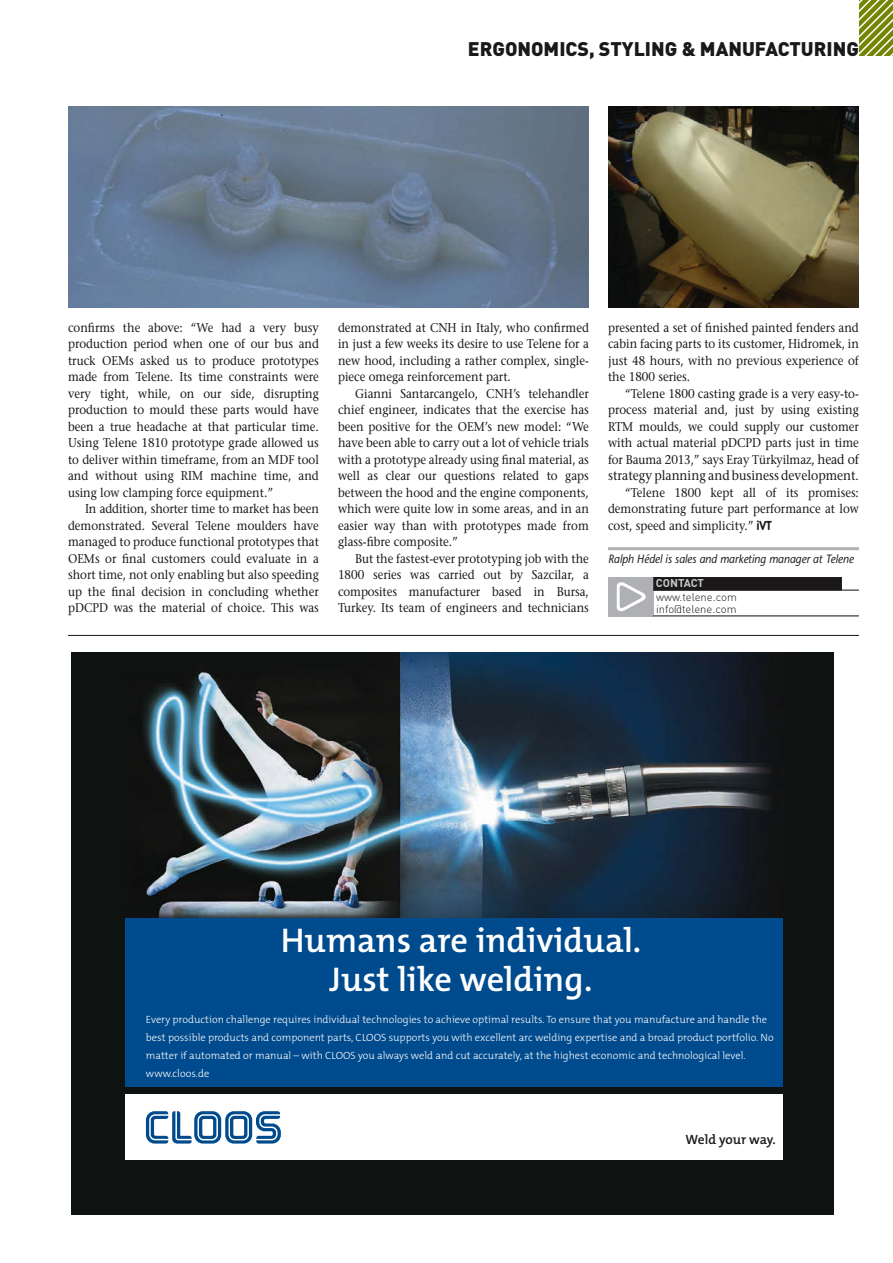
<style>
.page{position:relative;width:893px;height:1263px;background:#fff}
.page>*{position:absolute;margin:0;border:0;box-sizing:border-box;transform-origin:0 0}
.t1{font:600 34.5px/39.9px "The Mix B6";color:#fff;text-align:center}
.t2{font:900 19.5px "DIN";color:#1a1818}
.t3{font:13.5px "Stone Serif";color:#1a1818;scale:.9 1}
.t4{font:600 13.5px "The Mix B6";letter-spacing:-.005em;color:#1a1818}
.t5{font:12.75px/16.5px "Stone Serif";color:#1a1818;text-align:justify;scale:.9 1}
.t6{font:italic 12px "Stone Sans";color:#1a1818;scale:.9 1}
.t7{font:300 11.25px/12px "DIN";color:#1a1818}
.t8{font:700 11.25px "DIN";letter-spacing:-.005em;color:#c7c8ca}
.t9{font:300 10.5px/18px "The Mix B3";color:#fff}
.s1{font-size:13.5px}
.s2{font-size:12.75px}
.s3{font-family:"VAG Rounded";font-weight:700}
</style>
<div class="page">
<div style="left:608px;top:577px;width:45px;height:39px;background:#aeb0b3"></div>
<svg style="left:617px;top:582px;width:29px;height:29px"></svg>
<div style="left:653px;top:577px;width:189px;height:13px;background:#1a1818"></div>
<hr style="left:653px;top:590px;width:206px;height:1px;background:#1a1818">
<hr style="left:653px;top:615px;width:206px;height:1px;background:#1a1818">
<img style="left:608px;top:106px;width:251px;height:202px">
<hr style="left:68px;top:635px;width:791px;height:1px;background:#1a1818">
<img style="left:68px;top:106px;width:521px;height:202px">
<hr style="left:608px;top:547px;width:251px;height:3px;background:#aeb0b3">
<img style="left:71px;top:653px;width:762px;height:561px">
<div style="left:125px;top:1095px;width:658px;height:65px;background:#fff"></div>
<svg style="left:146px;top:1111px;width:135px;height:33px"></svg>
<div style="left:125px;top:918px;width:658px;height:168px;background:#004b8e"></div>
<svg style="left:263px;top:1183px;width:9px;height:31px"></svg>
<svg style="left:859px;top:0;width:34px;height:55px;background:#96a342"></svg>
<h2 class="t2" style="left:468px;top:36px;width:393px">ERGONOMICS, STYLING &amp; MANUFACTURING</h2>
<p class="t5" style="left:68px;top:319px;width:280px">confirms the above: “We had a very busy production period when one of our bus and truck OEMs asked us to produce prototypes made from Telene. Its time constraints were very tight, while, on our side, disrupting production to mould these parts would have been a true headache at that particular time.<br>Using Telene 1810 prototype grade allowed us to deliver within timeframe, from an MDF tool and without using RIM machine time, and using low clamping force equipment.”</p>
<p class="t5" style="left:68px;top:501px;width:280px;text-indent:17px">In addition, shorter time to market has been demonstrated. Several Telene moulders have managed to produce functional prototypes that OEMs or final customers could evaluate in a short time, not only enabling but also speeding up the final decision in concluding whether pDCPD was the material of choice. This was</p>
<p class="t5" style="left:338px;top:319px;width:280px">demonstrated at CNH in Italy, who confirmed in just a few weeks its desire to use Telene for a new hood, including a rather complex, single&shy;piece omega reinforcement part.</p>
<p class="t5" style="left:338px;top:385px;width:280px;text-indent:17px">Gianni Santarcangelo, CNH’s telehandler chief engineer, indicates that the exercise has been positive for the OEM’s new model: “We have been able to carry out a lot of vehicle trials with a prototype already using final material, as well as clear our questions related to gaps between the hood and the engine components, which were quite low in some areas, and in an easier way than with prototypes made from glass-fibre composite.”</p>
<p class="t5" style="left:338px;top:550px;width:280px;text-indent:17px">But the fastest-ever prototyping job with the 1800 series was carried out by Sazcilar, a composites manufacturer based in Bursa, Turkey. Its team of engineers and technicians</p>
<p class="t5" style="left:608px;top:319px;width:280px">presented a set of finished painted fenders and cabin facing parts to its customer, Hidromek, in just 48 hours, with no previous experience of the 1800 series.</p>
<p class="t5" style="left:608px;top:385px;width:280px;text-indent:17px">“Telene 1800 casting grade is a very easy-to&shy;process material and, just by using existing RTM moulds, we could supply our customer with actual material pDCPD parts just in time for Bauma 2013,” says Eray Türkyilmaz, <span class="s1">head of</span></p>
<p class="t3" style="left:608px;top:468px;width:280px">strategy planning and business development<span class="s2">.</span></p>
<p class="t5" style="left:608px;top:484px;width:280px;text-indent:17px">“Telene 1800 kept all of its promises: demonstrating future part performance at low cost, speed and simplicity.” <span class="s3">iVT</span></p>
<p class="t6" style="left:608px;top:552px;width:274px">Ralph Hédel is sales and marketing manager at Telene</p>
<p class="t8" style="left:656px;top:576px;width:50px">CONTACT</p>
<p class="t7" style="left:656px;top:590px;width:82px">www.telene.com info@telene.com</p>
<h1 class="t1" style="left:281px;top:921px;width:362px">Humans are individual.<br>Just like welding.</h1>
<p class="t9" style="left:146px;top:1010px;width:629px">Every production challenge requires individual technologies to achieve optimal results. To ensure that you manufacture and handle the best possible products and component parts, CLOOS supports you with excellent arc welding expertise and a broad product portfolio. No matter if automated or manual – with CLOOS you always weld and cut accurately, at the highest economic and technological level. www.cloos.de</p>
<p class="t4" style="left:686px;top:1132px;width:92px">Weld your way.</p>
</div>
